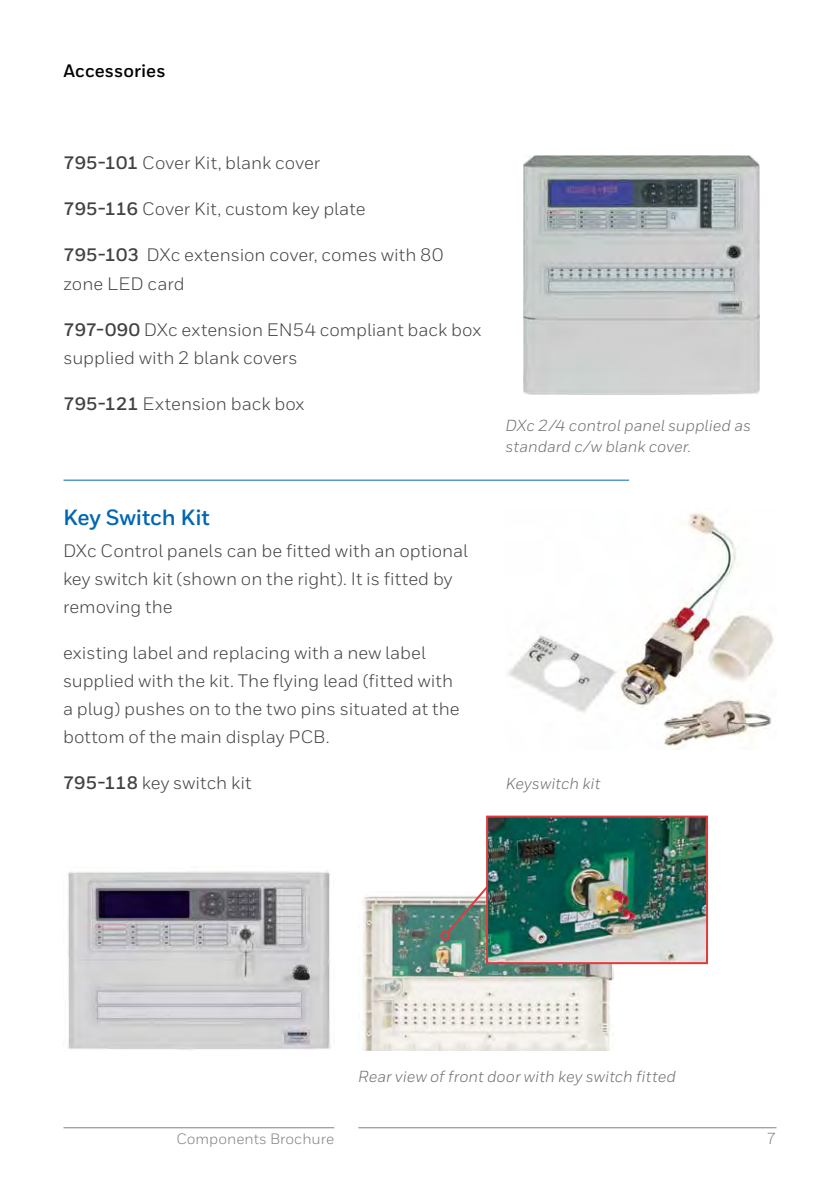
<style>
.page{position:relative;width:840px;height:1191px;background:#fff}
.page>*{position:absolute;margin:0;border:0;box-sizing:border-box;transform-origin:0 0}
.t1{font:700 22px "Honeywell Sans";letter-spacing:-.01em;color:#0066b3}
.t2{font:18px/28px "Honeywell Sans";color:#414042}
.t3{font:700 18px "Honeywell Sans";letter-spacing:.005em;color:#000}
.t4{font:italic 16px/21px "Honeywell Sans";letter-spacing:.005em;color:#6d6e71}
.t5{font:16px "Honeywell Sans";color:#808285}
.t6{font:15px "Honeywell Sans";color:#808285}
.s1{font-weight:700}
</style>
<div class="page">
<img style="left:523px;top:155px;width:235px;height:239px">
<hr style="left:358px;top:1127px;width:418px;height:1px;background:#808285">
<hr style="left:63px;top:1127px;width:271px;height:1px;background:#808285">
<img style="left:508px;top:513px;width:266px;height:237px">
<hr style="left:63px;top:480px;width:565px;height:1px;background:#0066b3">
<img style="left:358px;top:896px;width:255px;height:154px">
<img style="left:489px;top:818px;width:215px;height:143px">
<div style="left:486px;top:815px;width:221px;height:149px;border:2px solid #e03a3e"></div>
<img style="left:68px;top:871px;width:263px;height:179px">
<svg style="left:438px;top:883px;width:52px;height:59px"></svg>
<p class="t3" style="left:63px;top:60px;width:103px">Accessories</p>
<p class="t2" style="left:63px;top:149px;width:258px"><span class="s1">795-101</span> Cover Kit, blank cover</p>
<p class="t2" style="left:63px;top:195px;width:303px"><span class="s1">795-116</span> Cover Kit, custom key plate</p>
<p class="t2" style="left:63px;top:241px;width:381px"><span class="s1">795-103</span> DXc extension cover, comes with 80 zone LED card</p>
<p class="t2" style="left:63px;top:315px;width:419px"><span class="s1">797-090</span> DXc extension EN54 compliant back box supplied with 2 blank covers</p>
<p class="t2" style="left:63px;top:389px;width:242px"><span class="s1">795-121</span> Extension back box</p>
<p class="t4" style="left:505px;top:414px;width:247px">DXc 2/4 control panel supplied as standard c/w blank cover.</p>
<p class="t1" style="left:63px;top:504px;width:148px">Key Switch Kit</p>
<p class="t2" style="left:63px;top:536px;width:406px">DXc Control panels can be fitted with an optional key switch kit (shown on the right). It is fitted by removing the</p>
<p class="t2" style="left:63px;top:638px;width:398px">existing label and replacing with a new label supplied with the kit. The flying lead (fitted with a plug) pushes on to the two pins situated at the bottom of the main display PCB.</p>
<p class="t2" style="left:63px;top:768px;width:190px"><span class="s1">795-118</span> key switch kit</p>
<p class="t4" style="left:505px;top:773px;width:96px">Keyswitch kit</p>
<p class="t4" style="left:358px;top:1066px;width:319px">Rear view of front door with key switch fitted</p>
<p class="t6" style="left:176px;top:1129px;width:159px">Components Brochure</p>
<p class="t5" style="left:766px;top:1129px;width:11px">7</p>
</div>
